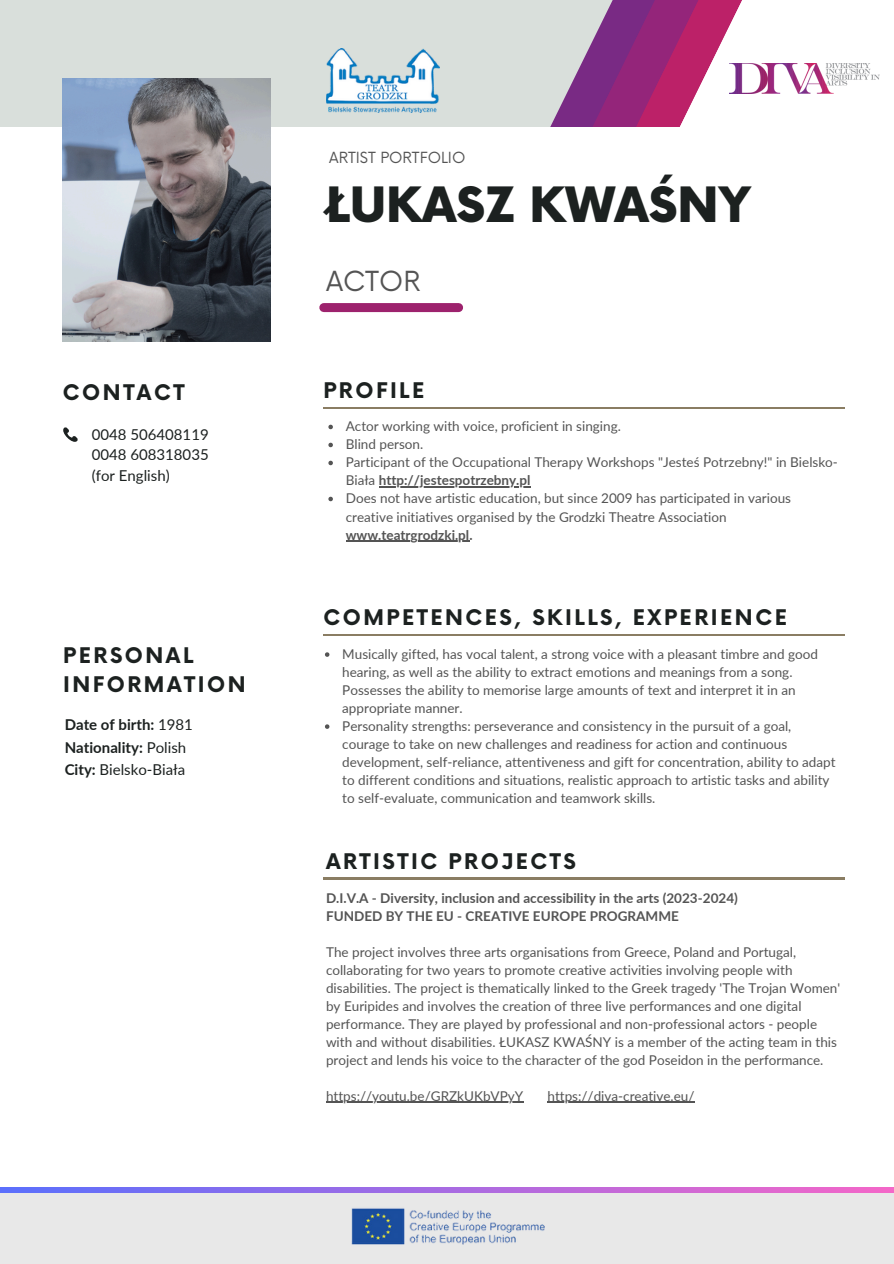
<style>
.page{position:relative;width:894px;height:1264px;background:#fff}
.page>*{position:absolute;margin:0;border:0;box-sizing:border-box;transform-origin:0 0}
.t1{font:900 47.4px "Now";color:#1c2120}
.t2{font:27px "Now";color:#545454}
.t3{font:700 21px/29.2px "Now";letter-spacing:.12em;color:#1c2120}
.t4{font:15px/20.2px "Lato";color:#1c2120;text-align:justify}
.t5{font:700 15px/22.5px "Lato";color:#1c2120}
.t6{font:15px "Now";color:#545454}
.t7{font:13.5px/18px "Lato";color:#545454}
.t8{font:700 13.5px/18px "Lato";color:#545454}
.s1{font-weight:400}
.s2{font-weight:700}
</style>
<div class="page">
<div style="left:0;top:1186px;width:893px;height:77px;background:#e8e8e8"></div>
<svg style="left:679px;top:0;width:43px;height:127px;fill:#bc2168"></svg>
<svg style="left:0;top:0;width:645px;height:127px;background:#cdc7cf"></svg>
<div style="left:324px;top:303px;width:134px;height:9px;background:#9d226d"></div>
<img style="left:63px;top:79px;width:208px;height:263px">
<hr style="left:323px;top:407px;width:521px;height:1px;background:#8a7d63">
<hr style="left:323px;top:877px;width:521px;height:2px;background:#8a7d63">
<img style="left:729px;top:64px;width:150px;height:29px">
<img style="left:351px;top:1208px;width:194px;height:37px">
<svg style="left:0;top:1186px;width:893px;height:6px;background:#b583e6"></svg>
<svg style="left:63px;top:427px;width:15px;height:15px"></svg>
<hr style="left:323px;top:634px;width:521px;height:1px;background:#8a7d63">
<img style="left:326px;top:49px;width:113px;height:64px">
<svg style="left:328px;top:424px;width:5px;height:5px"></svg>
<svg style="left:328px;top:442px;width:5px;height:5px"></svg>
<svg style="left:328px;top:460px;width:5px;height:5px"></svg>
<hr style="left:378px;top:486px;width:152px;height:1px;background:#545454">
<svg style="left:328px;top:496px;width:5px;height:5px"></svg>
<hr style="left:345px;top:540px;width:124px;height:1px;background:#545454">
<hr style="left:326px;top:1101px;width:197px;height:1px;background:#545454">
<hr style="left:547px;top:1101px;width:147px;height:1px;background:#545454">
<svg style="left:325px;top:652px;width:4px;height:5px"></svg>
<svg style="left:325px;top:724px;width:4px;height:5px"></svg>
<p class="t3" style="left:63px;top:378px;width:123px">CONTACT</p>
<h1 class="t4" style="left:92px;top:424px;width:118px">0048 506408119<br>0048 608318035 (for English)</h1>
<p class="t3" style="left:63px;top:642px;width:184px">PERSONAL<br>INFORMATION</p>
<h3 class="t5" style="left:65px;top:713px;width:130px">Date of birth: <span class="s1">1981<br></span>Nationality: <span class="s1">Polish</span></h3>
<p class="t4" style="left:65px;top:759px;width:122px"><span class="s2">City:</span> Bielsko-Biała</p>
<p class="t6" style="left:329px;top:150px;width:138px">ARTIST PORTFOLIO</p>
<h3 class="t1" style="left:326px;top:179px;width:426px">ŁUKASZ KWAŚNY</h3>
<p class="t2" style="left:326px;top:266px;width:96px">ACTOR</p>
<h5 class="t3" style="left:323px;top:377px;width:102px">PROFILE</h5>
<p class="t7" style="left:345px;top:417px;width:276px">Actor working with voice, proficient in singing.</p>
<p class="t7" style="left:345px;top:435px;width:79px">Blind person.</p>
<p class="t7" style="left:345px;top:453px;width:493px">Participant of the Occupational Therapy Workshops "Jesteś Potrzebny!" in Bielsko-<br>Biała <span class="s2">http://jestespotrzebny.pl</span></p>
<p class="t7" style="left:345px;top:489px;width:446px">Does not have artistic education, but since 2009 has participated in various creative initiatives organised by the Grodzki Theatre Association</p>
<h3 class="t8" style="left:345px;top:525px;width:128px">www.teatrgrodzki.pl.</h3>
<p class="t3" style="left:323px;top:604px;width:465px">COMPETENCES, SKILLS, EXPERIENCE</p>
<p class="t7" style="left:342px;top:645px;width:494px">Musically gifted, has vocal talent, a strong voice with a pleasant timbre and good hearing, as well as the ability to extract emotions and meanings from a song.<br>Possesses the ability to memorise large amounts of text and interpret it in an appropriate manner.<br>Personality strengths: perseverance and consistency in the pursuit of a goal, courage to take on new challenges and readiness for action and continuous development, self-reliance, attentiveness and gift for concentration, ability to adapt to different conditions and situations, realistic approach to artistic tasks and ability to self-evaluate, communication and teamwork skills.</p>
<h3 class="t3" style="left:326px;top:847px;width:251px">ARTISTIC PROJECTS</h3>
<h5 class="t8" style="left:326px;top:888px;width:413px">D.I.V.A - Diversity, inclusion and accessibility in the arts (2023-2024)<br>FUNDED BY THE EU - CREATIVE EUROPE PROGRAMME</h5>
<p class="t7" style="left:326px;top:942px;width:515px">The project involves three arts organisations from Greece, Poland and Portugal, collaborating for two years to promote creative activities involving people with disabilities. The project is thematically linked to the Greek tragedy 'The Trojan Women' by Euripides and involves the creation of three live performances and one digital performance. They are played by professional and non-professional actors - people with and without disabilities. ŁUKASZ KWAŚNY is a member of the acting team in this project and lends his voice to the character of the god Poseidon in the performance.</p>
<h3 class="t7" style="left:326px;top:1086px;width:199px">https://youtu.be/GRZkUKbVPyY</h3>
<p class="t7" style="left:547px;top:1086px;width:149px">https://diva-creative.eu/</p>
</div>
